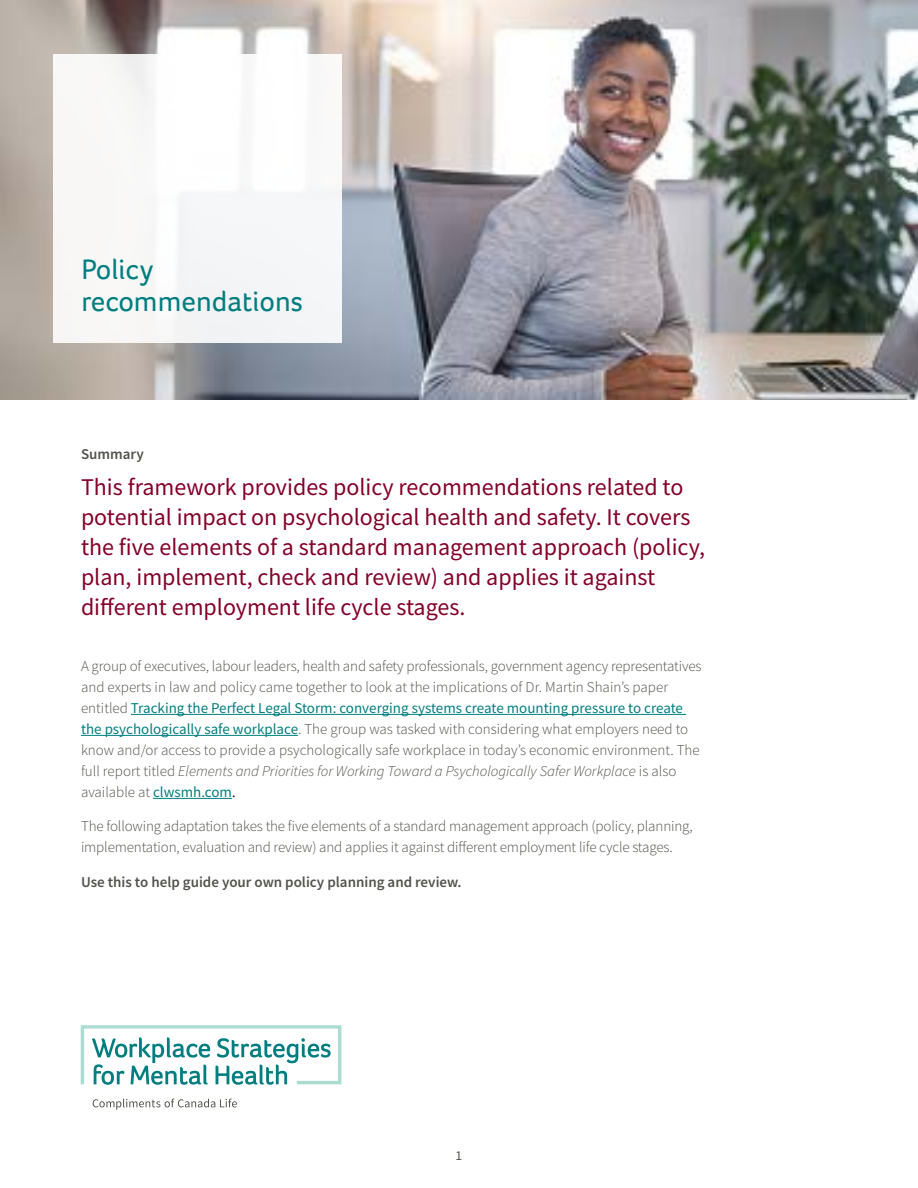
<style>
.page{position:relative;width:918px;height:1188px;background:#fff}
.page>*{position:absolute;margin:0;border:0;box-sizing:border-box;transform-origin:0 0}
.t1{font:29.1px/32px "Foco";color:#007e7f}
.t2{font:24px/30px "Source Sans Pro";color:#840029}
.t3{font:300 15px/21px "Source Sans Pro";letter-spacing:-.01em;color:#51524a}
.t4{font:600 15px "Source Sans Pro";color:#51524a}
.t5{font:13.5px "Source Sans Pro";color:#51524a}
.s1{font-weight:400;color:#007e7f}
.s2{font-style:italic}
.s3{font-family:"Minion Pro";font-weight:400;color:#000}
</style>
<div class="page">
<img style="left:0;top:0;width:918px;height:400px">
<hr style="left:131px;top:714px;width:555px;height:1px;background:#007e7f">
<hr style="left:81px;top:735px;width:217px;height:1px;background:#007e7f">
<hr style="left:153px;top:798px;width:79px;height:1px;background:#007e7f">
<svg style="left:93px;top:1099px;width:144px;height:11px"></svg>
<svg style="left:81px;top:1025px;width:260px;height:60px"></svg>
<div style="left:53px;top:54px;width:289px;height:289px;background:#f8f7f7"></div>
<h1 class="t1" style="left:81px;top:253px;width:223px">Policy recommendations</h1>
<p class="t4" style="left:81px;top:444px;width:64px">Summary</p>
<p class="t2" style="left:81px;top:472px;width:626px">This framework provides policy recommendations related to potential impact on psychological health and safety. It covers the five elements of a standard management approach (policy, plan, implement, check and review) and applies it against different employment life cycle stages.</p>
<p class="t3" style="left:81px;top:655px;width:622px">A group of executives, labour leaders, health and safety professionals, government agency representatives and experts in law and policy came together to look at the implications of Dr. Martin Shain’s paper entitled <span class="s1">Tracking the Perfect Legal Storm: converging systems create mounting pressure to create the psychologically safe workplace</span>. The group was tasked with considering what employers need to know and/or access to provide a psychologically safe workplace in today’s economic environment. The full report titled <span class="s2">Elements and Priorities for Working Toward a Psychologically Safer Workplace</span> is also available at <span class="s1">clwsmh.com</span><span class="s3">.</span></p>
<p class="t3" style="left:81px;top:816px;width:613px">The following adaptation takes the five elements of a standard management approach (policy, planning, implementation, evaluation and review) and applies it against different employment life cycle stages.</p>
<p class="t4" style="left:81px;top:872px;width:382px">Use this to help guide your own policy planning and review.</p>
<p class="t5" style="left:456px;top:1147px;width:8px">1</p>
</div>
